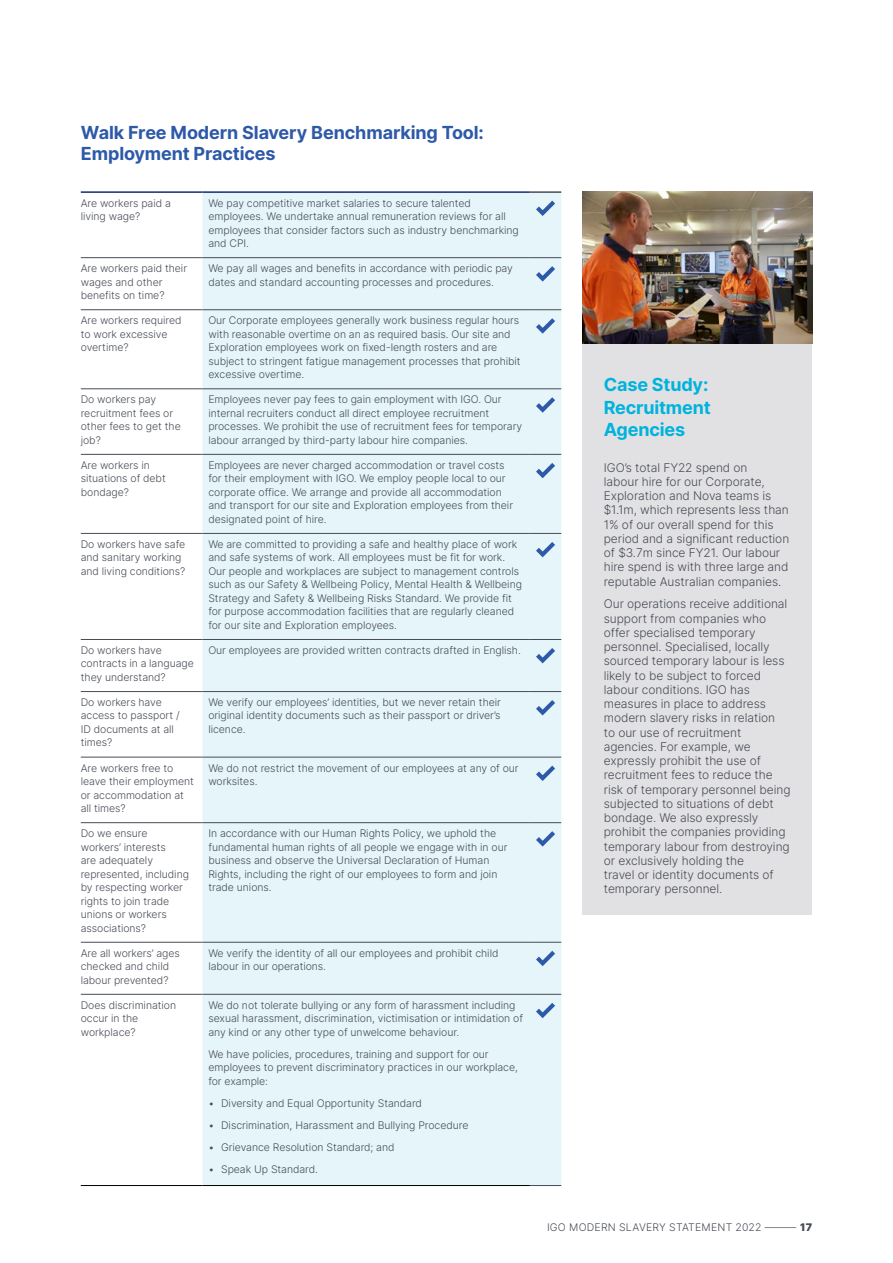
<style>
.page{position:relative;width:893px;height:1263px;background:#fff}
.page>*{position:absolute;margin:0;border:0;box-sizing:border-box;transform-origin:0 0}
.t1{font:18px/21px "Inter";letter-spacing:-.005em;color:#2d59a9}
.t2{font:18px/22.5px "Inter";letter-spacing:-.01em;color:#00b3dc}
.t3{font:300 12px/14.2px "Inter";letter-spacing:-.005em;color:#474c55}
.t4{font:300 10.5px/13.5px "Inter";letter-spacing:-.005em;color:#474c55}
.t5{font:300 10.5px "Inter";letter-spacing:.02em;color:#474c55}
.s1{font-weight:400}
</style>
<div class="page">
<div style="left:202px;top:193px;width:359px;height:992px;background:#e5f5f9"></div>
<hr style="left:81px;top:257px;width:121px;height:1px;background:#474c55">
<hr style="left:202px;top:257px;width:328px;height:1px;background:#474c55">
<hr style="left:530px;top:257px;width:31px;height:1px;background:#474c55">
<hr style="left:81px;top:309px;width:121px;height:1px;background:#474c55">
<hr style="left:202px;top:309px;width:328px;height:1px;background:#474c55">
<hr style="left:530px;top:309px;width:31px;height:1px;background:#474c55">
<hr style="left:81px;top:388px;width:121px;height:1px;background:#474c55">
<hr style="left:202px;top:388px;width:328px;height:1px;background:#474c55">
<hr style="left:530px;top:388px;width:31px;height:1px;background:#474c55">
<hr style="left:81px;top:454px;width:121px;height:1px;background:#474c55">
<hr style="left:202px;top:454px;width:328px;height:1px;background:#474c55">
<hr style="left:530px;top:454px;width:31px;height:1px;background:#474c55">
<hr style="left:81px;top:533px;width:121px;height:1px;background:#474c55">
<hr style="left:202px;top:533px;width:328px;height:1px;background:#474c55">
<hr style="left:530px;top:533px;width:31px;height:1px;background:#474c55">
<hr style="left:81px;top:639px;width:121px;height:1px;background:#474c55">
<hr style="left:202px;top:639px;width:328px;height:1px;background:#474c55">
<hr style="left:530px;top:639px;width:31px;height:1px;background:#474c55">
<hr style="left:81px;top:691px;width:121px;height:1px;background:#474c55">
<hr style="left:202px;top:691px;width:328px;height:1px;background:#474c55">
<hr style="left:530px;top:691px;width:31px;height:1px;background:#474c55">
<hr style="left:81px;top:757px;width:121px;height:1px;background:#474c55">
<hr style="left:202px;top:757px;width:328px;height:1px;background:#474c55">
<hr style="left:530px;top:757px;width:31px;height:1px;background:#474c55">
<hr style="left:81px;top:822px;width:121px;height:1px;background:#474c55">
<hr style="left:202px;top:822px;width:328px;height:1px;background:#474c55">
<hr style="left:530px;top:822px;width:31px;height:1px;background:#474c55">
<hr style="left:81px;top:942px;width:121px;height:1px;background:#474c55">
<hr style="left:202px;top:942px;width:328px;height:1px;background:#474c55">
<hr style="left:530px;top:942px;width:31px;height:1px;background:#474c55">
<hr style="left:81px;top:994px;width:121px;height:1px;background:#474c55">
<hr style="left:202px;top:994px;width:328px;height:1px;background:#474c55">
<hr style="left:530px;top:994px;width:31px;height:1px;background:#474c55">
<hr style="left:530px;top:1185px;width:31px;height:1px;background:#474c55">
<hr style="left:81px;top:1185px;width:121px;height:1px;background:#000">
<hr style="left:202px;top:1185px;width:328px;height:1px;background:#000">
<hr style="left:81px;top:191px;width:121px;height:2px;background:#152b6f">
<hr style="left:202px;top:191px;width:328px;height:2px;background:#152b6f">
<hr style="left:530px;top:191px;width:31px;height:2px;background:#474c55">
<svg style="left:536px;top:201px;width:19px;height:15px"></svg>
<svg style="left:536px;top:266px;width:19px;height:16px"></svg>
<svg style="left:536px;top:318px;width:19px;height:16px"></svg>
<svg style="left:536px;top:397px;width:19px;height:16px"></svg>
<svg style="left:536px;top:463px;width:19px;height:15px"></svg>
<svg style="left:536px;top:542px;width:19px;height:15px"></svg>
<svg style="left:536px;top:648px;width:19px;height:15px"></svg>
<svg style="left:536px;top:700px;width:19px;height:15px"></svg>
<svg style="left:536px;top:766px;width:19px;height:15px"></svg>
<svg style="left:536px;top:831px;width:19px;height:15px"></svg>
<svg style="left:536px;top:951px;width:19px;height:15px"></svg>
<svg style="left:536px;top:1003px;width:19px;height:15px"></svg>
<div style="left:583px;top:344px;width:229px;height:571px;background:#e1e1e4"></div>
<img style="left:583px;top:191px;width:229px;height:152px">
<h1 class="t1" style="left:81px;top:121px;width:405px">Walk Free Modern Slavery Benchmarking Tool:<br>Employment Practices</h1>
<p class="t4" style="left:81px;top:196px;width:92px">Are workers paid a living wage?</p>
<p class="t4" style="left:208px;top:196px;width:312px">We pay competitive market salaries to secure talented employees. We undertake annual remuneration reviews for all employees that consider factors such as industry benchmarking and CPI.</p>
<p class="t4" style="left:81px;top:261px;width:108px">Are workers paid their wages and other benefits on time?</p>
<p class="t4" style="left:208px;top:261px;width:306px">We pay all wages and benefits in accordance with periodic pay dates and standard accounting processes and procedures.</p>
<p class="t4" style="left:81px;top:313px;width:102px">Are workers required to work excessive overtime?</p>
<p class="t4" style="left:208px;top:313px;width:314px">Our Corporate employees generally work business regular hours with reasonable overtime on an as required basis. Our site and Exploration employees work on fixed-length rosters and are subject to stringent fatigue management processes that prohibit excessive overtime.</p>
<p class="t4" style="left:81px;top:392px;width:102px">Do workers pay recruitment fees or other fees to get the job?</p>
<p class="t4" style="left:208px;top:392px;width:315px">Employees never pay fees to gain employment with IGO. Our internal recruiters conduct all direct employee recruitment processes. We prohibit the use of recruitment fees for temporary labour arranged by third-party labour hire companies.</p>
<p class="t4" style="left:81px;top:458px;width:86px">Are workers in situations of debt bondage?</p>
<p class="t4" style="left:208px;top:458px;width:306px">Employees are never charged accommodation or travel costs for their employment with IGO. We employ people local to our corporate office. We arrange and provide all accommodation and transport for our site and Exploration employees from their designated point of hire.</p>
<p class="t4" style="left:81px;top:537px;width:106px">Do workers have safe and sanitary working and living conditions?</p>
<p class="t4" style="left:208px;top:537px;width:315px">We are committed to providing a safe and healthy place of work and safe systems of work. All employees must be fit for work.<br>Our people and workplaces are subject to management controls such as our Safety &amp; Wellbeing Policy, Mental Health &amp; Wellbeing Strategy and Safety &amp; Wellbeing Risks Standard. We provide fit for purpose accommodation facilities that are regularly cleaned for our site and Exploration employees.</p>
<p class="t4" style="left:81px;top:643px;width:115px">Do workers have contracts in a language they understand?</p>
<p class="t4" style="left:208px;top:643px;width:314px">Our employees are provided written contracts drafted in English.</p>
<p class="t4" style="left:81px;top:695px;width:101px">Do workers have access to passport /<br>ID documents at all times?</p>
<p class="t4" style="left:208px;top:695px;width:294px;text-align:justify">We verify our employees’ identities, but we never retain their original identity documents such as their passport or driver’s licence.</p>
<p class="t4" style="left:81px;top:761px;width:115px">Are workers free to leave their employment or accommodation at all times?</p>
<p class="t4" style="left:208px;top:761px;width:312px">We do not restrict the movement of our employees at any of our worksites.</p>
<p class="t4" style="left:81px;top:826px;width:110px">Do we ensure workers’ interests<br>are adequately represented, including by respecting worker rights to join trade unions or workers associations?</p>
<p class="t4" style="left:208px;top:826px;width:301px">In accordance with our Human Rights Policy, we uphold the fundamental human rights of all people we engage with in our business and observe the Universal Declaration of Human Rights, including the right of our employees to form and join trade unions.</p>
<p class="t4" style="left:81px;top:946px;width:101px">Are all workers’ ages checked and child labour prevented?</p>
<p class="t4" style="left:208px;top:946px;width:292px">We verify the identity of all our employees and prohibit child labour in our operations.</p>
<p class="t4" style="left:81px;top:998px;width:97px">Does discrimination occur in the workplace?</p>
<p class="t4" style="left:208px;top:998px;width:316px">We do not tolerate bullying or any form of harassment including sexual harassment, discrimination, victimisation or intimidation of any kind or any other type of unwelcome behaviour.</p>
<p class="t4" style="left:208px;top:1047px;width:311px">We have policies, procedures, training and support for our employees to prevent discriminatory practices in our workplace, for example:</p>
<p class="t4" style="left:208px;top:1096px;width:215px">• Diversity and Equal Opportunity Standard</p>
<p class="t4" style="left:208px;top:1118px;width:262px">• Discrimination, Harassment and Bullying Procedure</p>
<p class="t4" style="left:208px;top:1140px;width:188px">• Grievance Resolution Standard; and</p>
<p class="t4" style="left:208px;top:1162px;width:111px">• Speak Up Standard.</p>
<h1 class="t2" style="left:604px;top:373px;width:108px">Case Study:<br>Recruitment<br>Agencies</h1>
<p class="t3" style="left:604px;top:460px;width:187px">IGO’s total FY22 spend on<br>labour hire for our Corporate,<br>Exploration and Nova teams is $1.1m, which represents less than<br>1% of our overall spend for this period and a significant reduction of $3.7m since FY21. Our labour hire spend is with three large and reputable Australian companies.</p>
<p class="t3" style="left:604px;top:597px;width:188px">Our operations receive additional support from companies who offer specialised temporary personnel. Specialised, locally sourced temporary labour is less likely to be subject to forced labour conditions. IGO has measures in place to address modern slavery risks in relation<br>to our use of recruitment agencies. For example, we expressly prohibit the use of recruitment fees to reduce the risk of temporary personnel being subjected to situations of debt bondage. We also expressly prohibit the companies providing temporary labour from destroying or exclusively holding the<br>travel or identity documents of temporary personnel.</p>
<p class="t5" style="left:547px;top:1219px;width:267px">IGO MODERN SLAVERY STATEMENT 2022 —<span class="s1">17</span></p>
</div>
